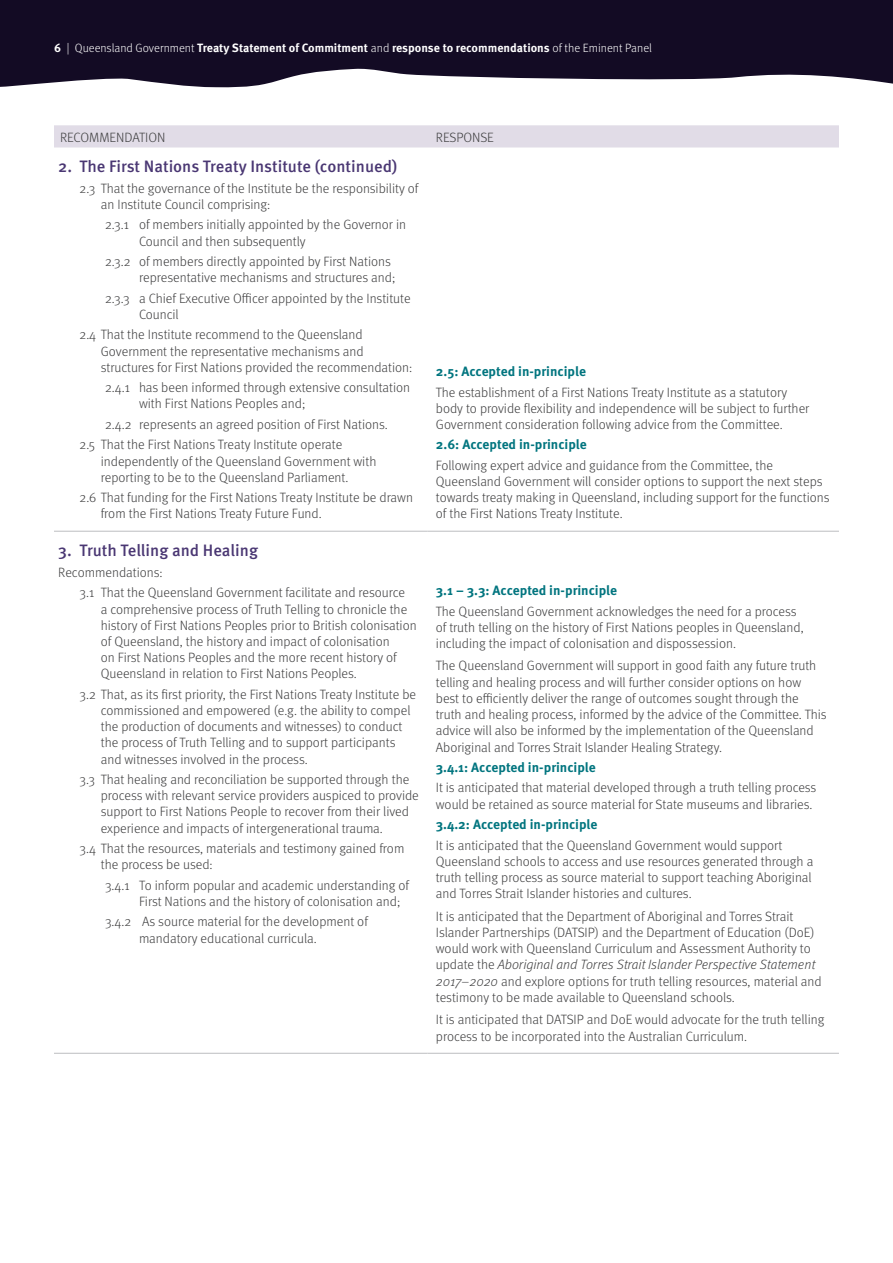
<style>
.page{position:relative;width:893px;height:1263px;background:#fff}
.page>*{position:absolute;margin:0;border:0;box-sizing:border-box;transform-origin:0 0}
.Continued{font:500 16.5px "Meta OT";color:#4a3773}
.Table_body{font:300 13.5px/16.2px "Meta OT";color:#3e3e3f}
.Table_body-2{font:700 13.5px "Meta OT";color:#02757f}
.Body{font:300 13.5px "Meta OT";color:#3e3e3f}
.t1{font:700 12px "Meta OT";color:#fff}
.s1{font-weight:300}
.s2{font-style:italic}
</style>
<div class="page">
<svg style="left:0;top:0;width:893px;height:88px;background:#2b243b"></svg>
<div style="left:54px;top:125px;width:785px;height:22px;background:#e1dce7"></div>
<hr style="left:54px;top:531px;width:373px;height:1px;background:#bcbdc0">
<hr style="left:427px;top:531px;width:412px;height:1px;background:#bcbdc0">
<hr style="left:54px;top:1053px;width:373px;height:1px;background:#bcbdc0">
<hr style="left:427px;top:1053px;width:412px;height:1px;background:#bcbdc0">
<p class="t1" style="left:54px;top:40px;width:599px">6 <span class="s1">| Queensland Government</span> Treaty Statement of Commitment <span class="s1">and</span> response to recommendations <span class="s1">of the Eminent Panel</span></p>
<p class="Body" style="left:60px;top:129px;width:107px">RECOMMENDATION</p>
<p class="Body" style="left:436px;top:129px;width:60px">RESPONSE</p>
<p class="Continued" style="left:58px;top:156px;width:341px">2. The First Nations Treaty Institute (continued)</p>
<p class="Table_body" style="left:101px;top:180px;width:319px;text-indent:-21px">2.3 That the governance of the Institute be the responsibility of an Institute Council comprising:</p>
<p class="Table_body" style="left:139px;top:217px;width:269px;text-indent:-34px">2.3.1 of members initially appointed by the Governor in<br>Council and then subsequently</p>
<p class="Table_body" style="left:139px;top:254px;width:258px;text-indent:-34px">2.3.2 of members directly appointed by First Nations representative mechanisms and structures and;</p>
<p class="Table_body" style="left:139px;top:290px;width:273px;text-indent:-34px">2.3.3 a Chief Executive Officer appointed by the Institute<br>Council</p>
<p class="Table_body" style="left:101px;top:327px;width:313px;text-indent:-21px">2.4 That the Institute recommend to the Queensland<br>Government the representative mechanisms and structures for First Nations provided the recommendation:</p>
<p class="Table_body" style="left:139px;top:380px;width:273px;text-indent:-34px">2.4.1 has been informed through extensive consultation with First Nations Peoples and;</p>
<p class="Table_body" style="left:105px;top:416px;width:284px">2.4.2 represents an agreed position of First Nations.</p>
<p class="Table_body" style="left:101px;top:437px;width:277px;text-indent:-21px">2.5 That the First Nations Treaty Institute operate independently of the Queensland Government with reporting to be to the Queensland Parliament.</p>
<p class="Table_body" style="left:101px;top:490px;width:314px;text-indent:-21px">2.6 That funding for the First Nations Treaty Institute be drawn from the First Nations Treaty Future Fund.</p>
<p class="Table_body-2" style="left:436px;top:363px;width:152px">2.5: Accepted in-principle</p>
<p class="Table_body" style="left:436px;top:384px;width:375px">The establishment of a First Nations Treaty Institute as a statutory body to provide flexibility and independence will be subject to further<br>Government consideration following advice from the Committee.</p>
<p class="Table_body-2" style="left:436px;top:436px;width:152px">2.6: Accepted in-principle</p>
<p class="Table_body" style="left:436px;top:457px;width:395px">Following expert advice and guidance from the Committee, the Queensland Government will consider options to support the next steps towards treaty making in Queensland, including support for the functions of the First Nations Treaty Institute.</p>
<p class="Continued" style="left:58px;top:540px;width:201px">3. Truth Telling and Healing</p>
<p class="Table_body" style="left:58px;top:564px;width:106px">Recommendations:</p>
<p class="Table_body" style="left:101px;top:585px;width:317px;text-indent:-21px">3.1 That the Queensland Government facilitate and resource<br>a comprehensive process of Truth Telling to chronicle the history of First Nations Peoples prior to British colonisation of Queensland, the history and impact of colonisation<br>on First Nations Peoples and the more recent history of Queensland in relation to First Nations Peoples.</p>
<p class="Table_body" style="left:101px;top:686px;width:317px;text-indent:-21px">3.2 That, as its first priority, the First Nations Treaty Institute be commissioned and empowered (e.g. the ability to compel the production of documents and witnesses) to conduct the process of Truth Telling and to support participants and witnesses involved in the process.</p>
<p class="Table_body" style="left:101px;top:771px;width:320px;text-indent:-21px">3.3 That healing and reconciliation be supported through the process with relevant service providers auspiced to provide support to First Nations People to recover from their lived experience and impacts of intergenerational trauma.</p>
<p class="Table_body" style="left:101px;top:840px;width:305px;text-indent:-21px">3.4 That the resources, materials and testimony gained from the process be used:</p>
<p class="Table_body" style="left:139px;top:877px;width:272px;text-indent:-34px">3.4.1 To inform popular and academic understanding of<br>First Nations and the history of colonisation and;</p>
<p class="Table_body" style="left:139px;top:914px;width:230px;text-indent:-34px">3.4.2 As source material for the development of mandatory educational curricula.</p>
<p class="Table_body-2" style="left:436px;top:582px;width:183px">3.1 – 3.3: Accepted in-principle</p>
<p class="Table_body" style="left:436px;top:603px;width:369px">The Queensland Government acknowledges the need for a process of truth telling on the history of First Nations peoples in Queensland, including the impact of colonisation and dispossession.</p>
<p class="Table_body" style="left:436px;top:658px;width:392px">The Queensland Government will support in good faith any future truth telling and healing process and will further consider options on how best to efficiently deliver the range of outcomes sought through the truth and healing process, informed by the advice of the Committee. This advice will also be informed by the implementation of the Queensland Aboriginal and Torres Strait Islander Healing Strategy.</p>
<p class="Table_body-2" style="left:436px;top:759px;width:161px">3.4.1: Accepted in-principle</p>
<p class="Table_body" style="left:436px;top:780px;width:382px">It is anticipated that material developed through a truth telling process would be retained as source material for State museums and libraries.</p>
<p class="Table_body-2" style="left:436px;top:816px;width:163px">3.4.2: Accepted in-principle</p>
<p class="Table_body" style="left:436px;top:837px;width:379px">It is anticipated that the Queensland Government would support Queensland schools to access and use resources generated through a truth telling process as source material to support teaching Aboriginal and Torres Strait Islander histories and cultures.</p>
<p class="Table_body" style="left:436px;top:908px;width:387px">It is anticipated that the Department of Aboriginal and Torres Strait Islander Partnerships (DATSIP) and the Department of Education (DoE) would work with Queensland Curriculum and Assessment Authority to update the <span class="s2">Aboriginal and Torres Strait Islander Perspective Statement 2017</span>–<span class="s2">2020</span> and explore options for truth telling resources, material and testimony to be made available to Queensland schools.</p>
<p class="Table_body" style="left:436px;top:1012px;width:390px">It is anticipated that DATSIP and DoE would advocate for the truth telling process to be incorporated into the Australian Curriculum.</p>
</div>
